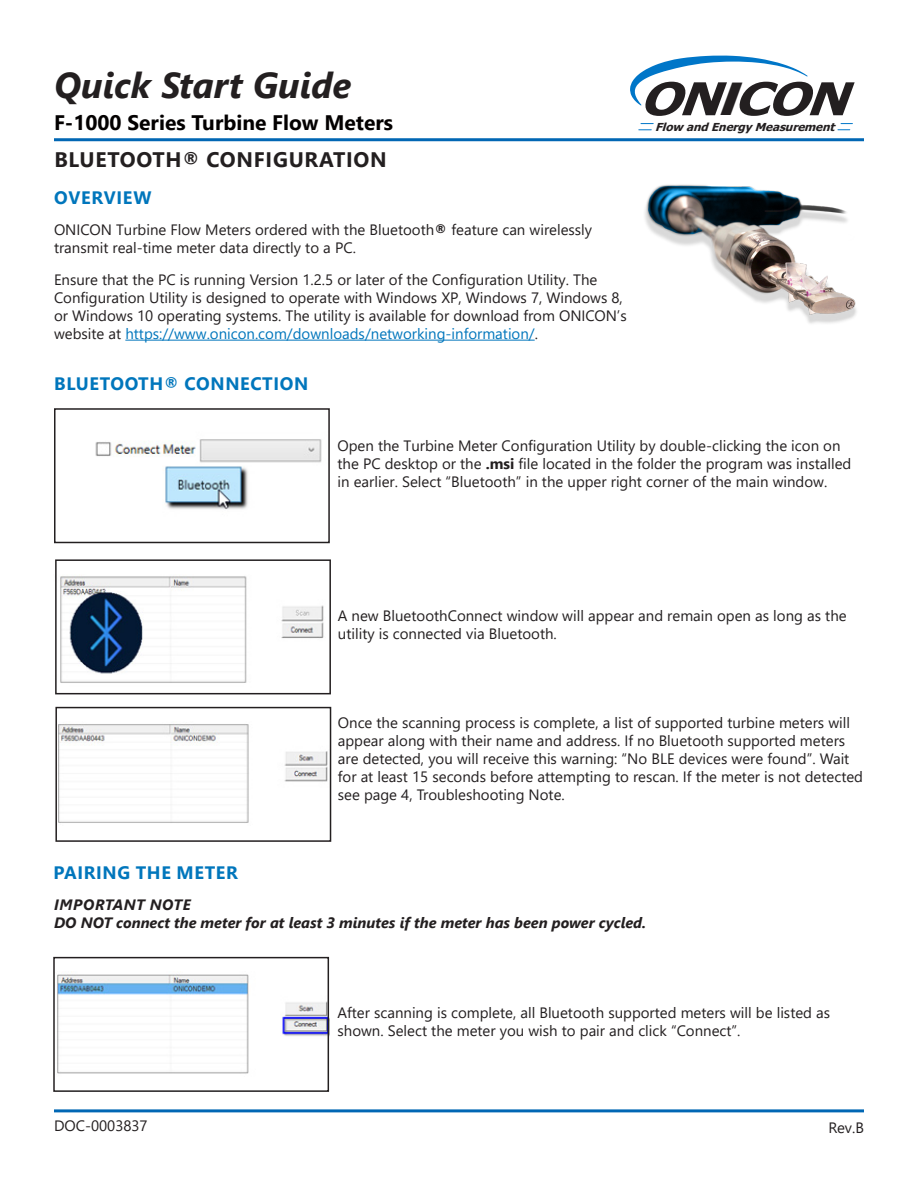
<style>
.page{position:relative;width:918px;height:1188px;background:#fff}
.page>*{position:absolute;margin:0;border:0;box-sizing:border-box;transform-origin:0 0}
.t1{font:italic 700 45.3px "Tahoma";color:#231f20;scale:1.17 1}
.t2{font:italic 700 36px "Segoe UI";color:#231f20}
.t3{font:700 21px "Segoe UI";color:#030000}
.t4{font:700 21px "Segoe UI";letter-spacing:.035em;color:#231f20}
.t5{font:700 18px "Segoe UI";letter-spacing:.035em;color:#0076bc}
.Bulleted_List{font:15px/18px "Segoe UI";color:#231f20}
.t6{font:italic 700 15px "Segoe UI";color:#231f20}
.t7{font:italic 700 15px "Segoe UI";letter-spacing:.035em;color:#231f20}
.t8{font:italic 700 11.1px "Tahoma";color:#231f20;scale:1.04 1}
.s1{font-weight:700}
.s2{color:#0076bc}
.s3{font-family:"Arial";font-weight:900}
</style>
<div class="page">
<hr style="left:54px;top:138px;width:810px;height:3px;background:#0167b4">
<hr style="left:54px;top:1109px;width:810px;height:3px;background:#0167b4">
<svg style="left:630px;top:55px;width:178px;height:50px"></svg>
<svg style="left:639px;top:123px;width:14px;height:7px"></svg>
<svg style="left:838px;top:123px;width:14px;height:7px"></svg>
<hr style="left:125px;top:340px;width:410px;height:1px;background:#0076bc">
<img style="left:645px;top:184px;width:212px;height:140px">
<img style="left:57px;top:974px;width:269px;height:100px">
<img style="left:95px;top:439px;width:227px;height:71px">
<div style="left:54px;top:408px;width:276px;height:135px;border:2px solid #231f20"></div>
<img style="left:60px;top:576px;width:264px;height:107px">
<div style="left:55px;top:559px;width:276px;height:135px;border:2px solid #231f20"></div>
<img style="left:58px;top:723px;width:270px;height:100px">
<div style="left:55px;top:707px;width:276px;height:135px;border:2px solid #231f20"></div>
<div style="left:53px;top:957px;width:276px;height:135px;border:2px solid #231f20"></div>
<h2 class="t2" style="left:54px;top:52px;width:299px">Quick Start Guide</h2>
<h3 class="t3" style="left:54px;top:103px;width:341px">F-1000 Series Turbine Flow Meters</h3>
<h3 class="t4" style="left:54px;top:140px;width:334px">BLUETOOTH® CONFIGURATION</h3>
<p class="t5" style="left:54px;top:180px;width:99px">OVERVIEW</p>
<p class="Bulleted_List" style="left:54px;top:220px;width:540px">ONICON Turbine Flow Meters ordered with the Bluetooth<span class="s1">®</span> feature can wirelessly transmit real-time meter data directly to a PC.</p>
<p class="Bulleted_List" style="left:54px;top:269px;width:574px">Ensure that the PC is running Version 1.2.5 or later of the Configuration Utility. The Configuration Utility is designed to operate with Windows XP, Windows 7, Windows 8, or Windows 10 operating systems. The utility is available for download from ONICON’s website at <span class="s2">https://www.onicon.com/downloads/networking-information/</span>.</p>
<p class="t5" style="left:54px;top:367px;width:256px">BLUETOOTH® CONNECTION</p>
<h1 class="t1" style="left:639px;top:81px;width:83px">ON</h1>
<p class="t8" style="left:655px;top:122px;width:172px">Flow and Energy Measuremen</p>
<h1 class="t1" style="left:717px;top:81px;width:126px"><span class="s3">I</span>CON</h1>
<p class="t8" style="left:830px;top:122px;width:9px">t</p>
<p class="Bulleted_List" style="left:338px;top:436px;width:515px">Open the Turbine Meter Configuration Utility by double-clicking the icon on the PC desktop or the <span class="s1">.msi</span> file located in the folder the program was installed in earlier. Select “Bluetooth” in the upper right corner of the main window.</p>
<p class="Bulleted_List" style="left:338px;top:605px;width:510px">A new BluetoothConnect window will appear and remain open as long as the utility is connected via Bluetooth.</p>
<p class="t5" style="left:54px;top:856px;width:186px">PAIRING THE METER</p>
<p class="Bulleted_List" style="left:338px;top:712px;width:527px">Once the scanning process is complete, a list of supported turbine meters will appear along with their name and address. If no Bluetooth supported meters are detected, you will receive this warning: “No BLE devices were found”. Wait for at least 15 seconds before attempting to rescan. If the meter is not detected see page 4, Troubleshooting Note.</p>
<p class="t7" style="left:54px;top:891px;width:138px">IMPORTANT NOTE</p>
<p class="t6" style="left:54px;top:909px;width:594px">DO NOT connect the meter for at least 3 minutes if the meter has been power cycled.</p>
<p class="Bulleted_List" style="left:338px;top:1003px;width:494px">After scanning is complete, all Bluetooth supported meters will be listed as shown. Select the meter you wish to pair and click “Connect”.</p>
<p class="Bulleted_List" style="left:54px;top:1116px;width:95px">DOC-0003837</p>
<p class="Bulleted_List" style="left:829px;top:1117px;width:37px">Rev.B</p>
</div>
